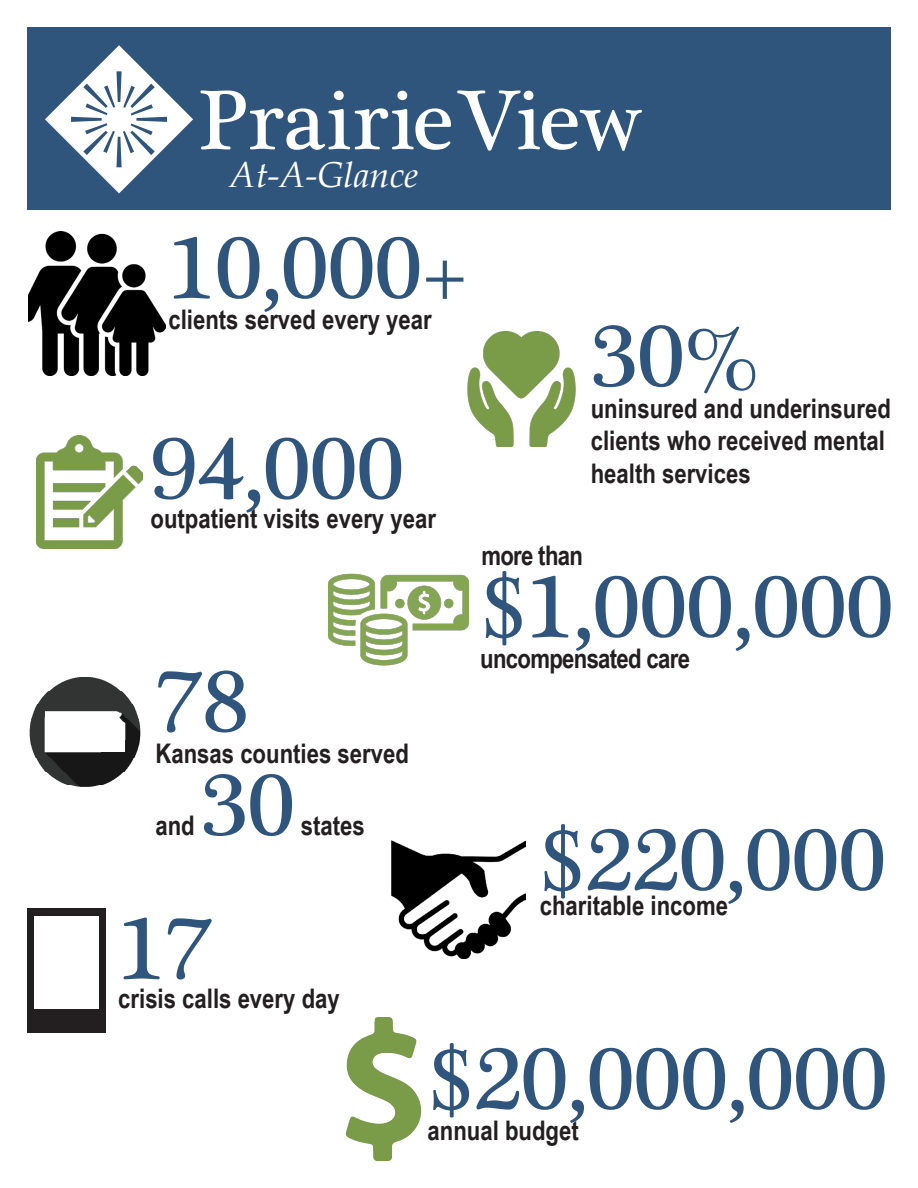
<style>
.page{position:relative;width:918px;height:1188px;background:#fff}
.page>*{position:absolute;margin:0;border:0;box-sizing:border-box;transform-origin:0 0}
.t1{font:90px "Plantagenet Cherokee";color:#30557c}
.t2{font:italic 36px "Book Antiqua";color:#fff}
.t3{font:700 27px/32.4px "Arial Narrow";color:#231f20}
.t4{font:700 27px "Arial Narrow";letter-spacing:-.025em;color:#231f20}
</style>
<div class="page">
<div style="left:27px;top:27px;width:864px;height:183px;background:#30557c"></div>
<svg style="left:200px;top:90px;width:251px;height:60px"></svg>
<svg style="left:457px;top:90px;width:185px;height:61px"></svg>
<svg style="left:45px;top:45px;width:148px;height:148px"></svg>
<img style="left:29px;top:678px;width:112px;height:109px">
<img style="left:29px;top:232px;width:136px;height:143px">
<img style="left:37px;top:436px;width:106px;height:112px">
<img style="left:345px;top:1017px;width:77px;height:144px">
<img style="left:392px;top:841px;width:134px;height:118px">
<img style="left:467px;top:331px;width:109px;height:116px">
<img style="left:27px;top:909px;width:79px;height:124px">
<img style="left:328px;top:573px;width:141px;height:93px">
<p class="t2" style="left:230px;top:149px;width:190px">At-A-Glance</p>
<p class="t1" style="left:168px;top:212px;width:301px">10,000+</p>
<p class="t3" style="left:168px;top:302px;width:265px">clients served every year</p>
<p class="t1" style="left:150px;top:413px;width:255px">94,000</p>
<p class="t3" style="left:150px;top:501px;width:287px">outpatient visits every year</p>
<p class="t1" style="left:155px;top:646px;width:95px">78</p>
<p class="t3" style="left:155px;top:736px;width:255px">Kansas counties served</p>
<p class="t3" style="left:155px;top:808px;width:41px">and</p>
<p class="t1" style="left:201px;top:749px;width:95px">30</p>
<p class="t3" style="left:301px;top:808px;width:65px">states</p>
<p class="t1" style="left:118px;top:893px;width:95px">17</p>
<p class="t3" style="left:118px;top:981px;width:223px">crisis calls every day</p>
<p class="t1" style="left:591px;top:300px;width:170px">30%</p>
<p class="t3" style="left:591px;top:391px;width:302px">uninsured and underinsured clients who received mental health services</p>
<p class="t4" style="left:481px;top:535px;width:103px">more than</p>
<p class="t1" style="left:480px;top:551px;width:414px">$1,000,000</p>
<p class="t4" style="left:480px;top:638px;width:212px">uncompensated care</p>
<p class="t1" style="left:539px;top:804px;width:348px">$220,000</p>
<p class="t3" style="left:540px;top:888px;width:190px">charitable income</p>
<p class="t1" style="left:428px;top:1023px;width:461px">$20,000,000</p>
<p class="t3" style="left:428px;top:1113px;width:153px">annual budget</p>
</div>
